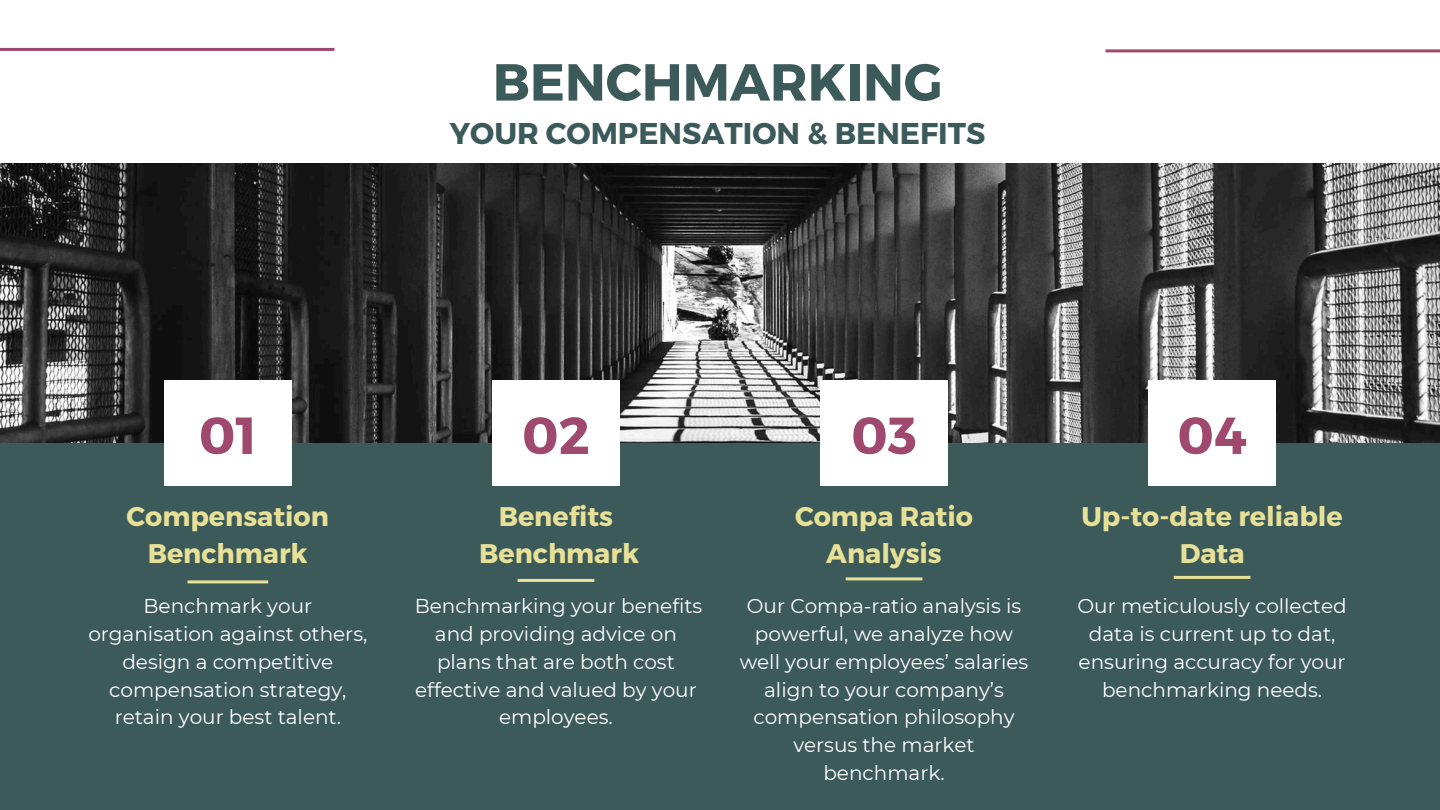
<style>
.page{position:relative;width:1440px;height:810px;background:#fff}
.page>*{position:absolute;margin:0;border:0;box-sizing:border-box;transform-origin:0 0}
.t1{font:700 52px "Montserrat";color:#3d5a5b}
.t2{font:700 52px "Montserrat";color:#9f496e}
.t3{font:700 30px "Montserrat";color:#3d5a5b}
.t4{font:700 27px/37.5px "Montserrat";color:#e7e097;text-align:center}
.t5{font:20px/27.8px "Montserrat";color:#fff;text-align:center}
</style>
<div class="page">
<div style="left:0;top:380px;width:1440px;height:430px;background:#3d5a5b"></div>
<img style="left:0;top:163px;width:1440px;height:279px">
<hr style="left:188px;top:580px;width:80px;height:3px;background:#e7e097">
<hr style="left:518px;top:579px;width:76px;height:3px;background:#e7e097">
<hr style="left:846px;top:577px;width:76px;height:3px;background:#e7e097">
<hr style="left:1174px;top:576px;width:77px;height:3px;background:#e7e097">
<div style="left:164px;top:380px;width:127px;height:106px;background:#fff"></div>
<div style="left:492px;top:380px;width:128px;height:106px;background:#fff"></div>
<div style="left:820px;top:380px;width:128px;height:106px;background:#fff"></div>
<div style="left:1149px;top:380px;width:127px;height:106px;background:#fff"></div>
<hr style="left:0;top:48px;width:334px;height:3px;background:#9d496d">
<hr style="left:1106px;top:49px;width:334px;height:3px;background:#9d496d">
<h1 class="t1" style="left:493px;top:48px;width:451px">BENCHMARKING</h1>
<h2 class="t3" style="left:450px;top:114px;width:537px">YOUR COMPENSATION &amp; BENEFITS</h2>
<h1 class="t2" style="left:199px;top:402px;width:59px">01</h1>
<h1 class="t2" style="left:522px;top:402px;width:69px">02</h1>
<h1 class="t2" style="left:851px;top:402px;width:67px">03</h1>
<h1 class="t2" style="left:1177px;top:402px;width:71px">04</h1>
<h3 class="t4" style="left:127px;top:496px;width:204px">Compensation<br>Benchmark</h3>
<h3 class="t4" style="left:479px;top:496px;width:161px">Benefits<br>Benchmark</h3>
<h3 class="t4" style="left:795px;top:496px;width:179px">Compa Ratio<br>Analysis</h3>
<h3 class="t4" style="left:1081px;top:496px;width:263px">Up-to-date reliable<br>Data</h3>
<p class="t5" style="left:88px;top:592px;width:280px">Benchmark your organisation against others, design a competitive compensation strategy, retain your best talent.</p>
<p class="t5" style="left:415px;top:592px;width:289px">Benchmarking your benefits and providing advice on plans that are both cost effective and valued by your employees.</p>
<p class="t5" style="left:740px;top:592px;width:290px">Our Compa-ratio analysis is powerful, we analyze how well your employees’ salaries align to your company’s compensation philosophy versus the market benchmark.</p>
<p class="t5" style="left:1078px;top:592px;width:271px">Our meticulously collected data is current up to dat, ensuring accuracy for your benchmarking needs.</p>
</div>
